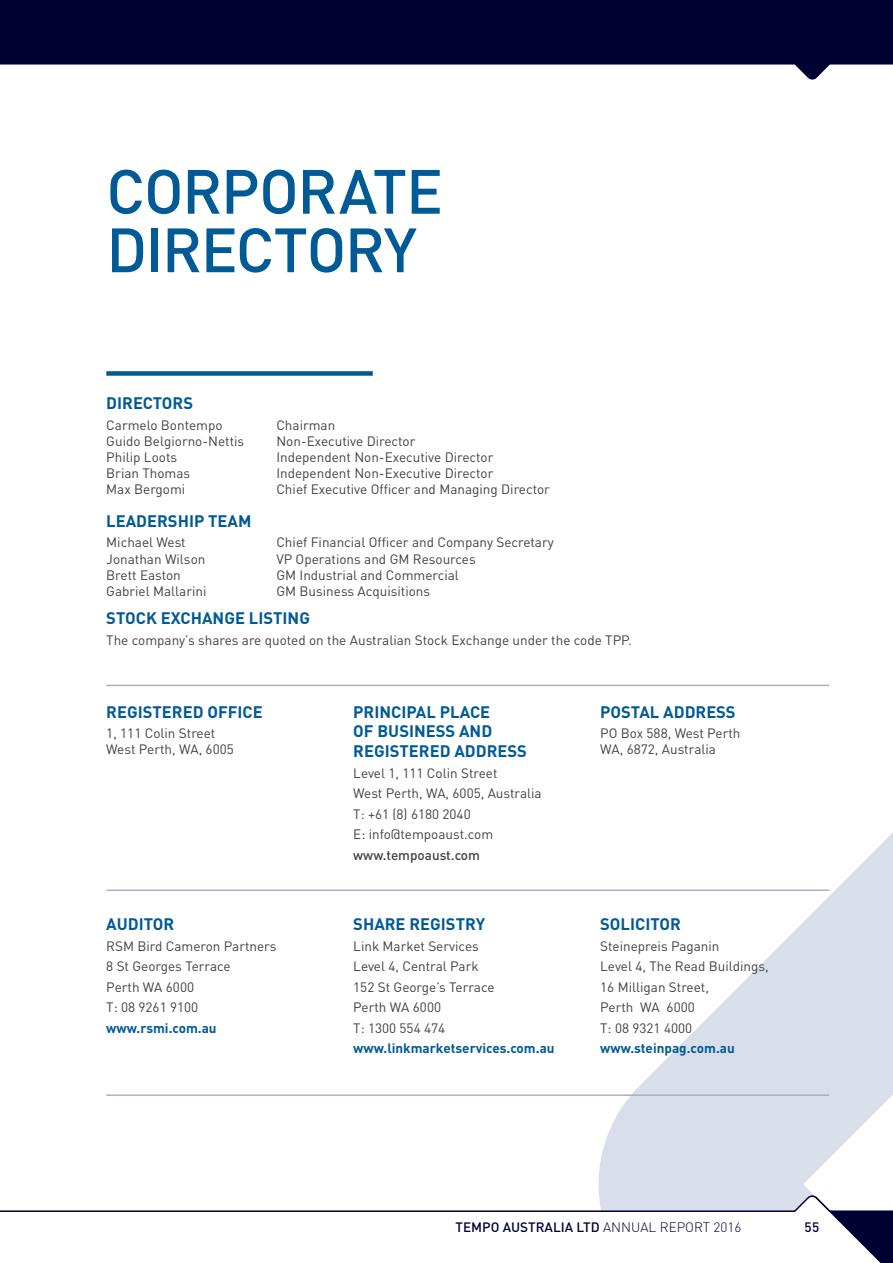
<style>
.page{position:relative;width:893px;height:1263px;background:#fff}
.page>*{position:absolute;margin:0;border:0;box-sizing:border-box;transform-origin:0 0}
.t1{font:500 61.5px/58.5px "DIN";letter-spacing:-.025em;color:#005a96}
.t2{font:700 16.5px/19.8px "DIN";color:#005a96}
.t3{font:13.5px/20.4px "DIN";color:#414042}
.t4{font:700 13.5px "DIN";color:#005a96}
.t5{font:500 13.5px "DIN";color:#003}
.t6{font:500 13.5px "DIN";color:#414042}
.s1{font-weight:300}
</style>
<div class="page">
<div style="left:106px;top:371px;width:267px;height:5px;background:#005a96"></div>
<svg style="left:1px;top:0;width:892px;height:80px;fill:#003"></svg>
<svg style="left:597px;top:684px;width:296px;height:509px"></svg>
<hr style="left:106px;top:685px;width:723px;height:1px;background:#aeaec3">
<hr style="left:106px;top:889px;width:723px;height:2px;background:#aeaec3">
<hr style="left:106px;top:1094px;width:723px;height:2px;background:#aeaec3">
<svg style="left:1px;top:1193px;width:892px;height:70px"></svg>
<h1 class="t1" style="left:106px;top:160px;width:338px">CORPORATE<br>DIRECTORY</h1>
<p class="t2" style="left:106px;top:393px;width:88px">DIRECTORS</p>
<p class="t3" style="left:106px;top:414px;width:118px">Carmelo Bontempo</p>
<p class="t3" style="left:276px;top:414px;width:60px">Chairman</p>
<p class="t3" style="left:106px;top:430px;width:140px">Guido Belgiorno-Nettis</p>
<p class="t3" style="left:276px;top:430px;width:141px">Non-Executive Director</p>
<p class="t3" style="left:106px;top:447px;width:72px">Philip Loots</p>
<p class="t3" style="left:276px;top:447px;width:218px">Independent Non-Executive Director</p>
<p class="t3" style="left:106px;top:463px;width:85px">Brian Thomas</p>
<p class="t3" style="left:276px;top:463px;width:218px">Independent Non-Executive Director</p>
<p class="t3" style="left:106px;top:479px;width:81px">Max Bergomi</p>
<p class="t3" style="left:276px;top:479px;width:275px">Chief Executive Officer and Managing Director</p>
<p class="t2" style="left:106px;top:510px;width:147px">LEADERSHIP TEAM</p>
<p class="t3" style="left:106px;top:532px;width:81px">Michael West</p>
<p class="t3" style="left:276px;top:532px;width:279px">Chief Financial Officer and Company Secretary</p>
<p class="t3" style="left:106px;top:548px;width:101px">Jonathan Wilson</p>
<p class="t3" style="left:276px;top:548px;width:201px">VP Operations and GM Resources</p>
<p class="t3" style="left:106px;top:564px;width:76px">Brett Easton</p>
<p class="t3" style="left:276px;top:564px;width:184px">GM Industrial and Commercial</p>
<p class="t3" style="left:106px;top:581px;width:102px">Gabriel Mallarini</p>
<p class="t3" style="left:276px;top:581px;width:155px">GM Business Acquisitions</p>
<p class="t2" style="left:106px;top:608px;width:205px">STOCK EXCHANGE LISTING</p>
<p class="t3" style="left:106px;top:629px;width:527px">The company’s shares are quoted on the Australian Stock Exchange under the code TPP.</p>
<p class="t2" style="left:106px;top:701px;width:158px">REGISTERED OFFICE</p>
<p class="t3" style="left:106px;top:725px;width:129px;line-height:16.2px">1, 111 Colin Street<br>West Perth, WA, 6005</p>
<p class="t2" style="left:106px;top:914px;width:69px">AUDITOR</p>
<p class="t3" style="left:106px;top:935px;width:172px">RSM Bird Cameron Partners<br>8 St Georges Terrace<br>Perth WA 6000<br>T: 08 9261 9100</p>
<p class="t4" style="left:106px;top:1019px;width:112px">www.rsmi.com.au</p>
<p class="t2" style="left:353px;top:701px;width:175px">PRINCIPAL PLACE<br>OF BUSINESS AND<br>REGISTERED ADDRESS</p>
<p class="t3" style="left:353px;top:762px;width:190px">Level 1, 111 Colin Street<br>West Perth, WA, 6005, Australia<br>T: +61 (8) 6180 2040<br>E: info@tempoaust.com</p>
<p class="t6" style="left:353px;top:846px;width:128px">www.tempoaust.com</p>
<p class="t2" style="left:353px;top:914px;width:134px">SHARE REGISTRY</p>
<p class="t3" style="left:353px;top:935px;width:143px">Link Market Services<br>Level 4, Central Park<br>152 St George’s Terrace<br>Perth WA 6000<br>T: 1300 554 474</p>
<p class="t4" style="left:353px;top:1039px;width:203px">www.linkmarketservices.com.au</p>
<p class="t2" style="left:600px;top:701px;width:137px">POSTAL ADDRESS</p>
<p class="t3" style="left:600px;top:725px;width:142px;line-height:16.2px">PO Box 588, West Perth<br>WA, 6872, Australia</p>
<p class="t2" style="left:600px;top:914px;width:82px">SOLICITOR</p>
<p class="t3" style="left:600px;top:935px;width:170px">Steinepreis Paganin<br>Level 4, The Read Buildings,<br>16 Milligan Street,<br>Perth WA 6000<br>T: 08 9321 4000</p>
<p class="t4" style="left:600px;top:1039px;width:136px">www.steinpag.com.au</p>
<p class="t5" style="left:456px;top:1218px;width:287px">TEMPO AUSTRALIA LTD <span class="s1">ANNUAL REPORT 2016</span></p>
<p class="t5" style="left:804px;top:1218px;width:17px">55</p>
</div>
